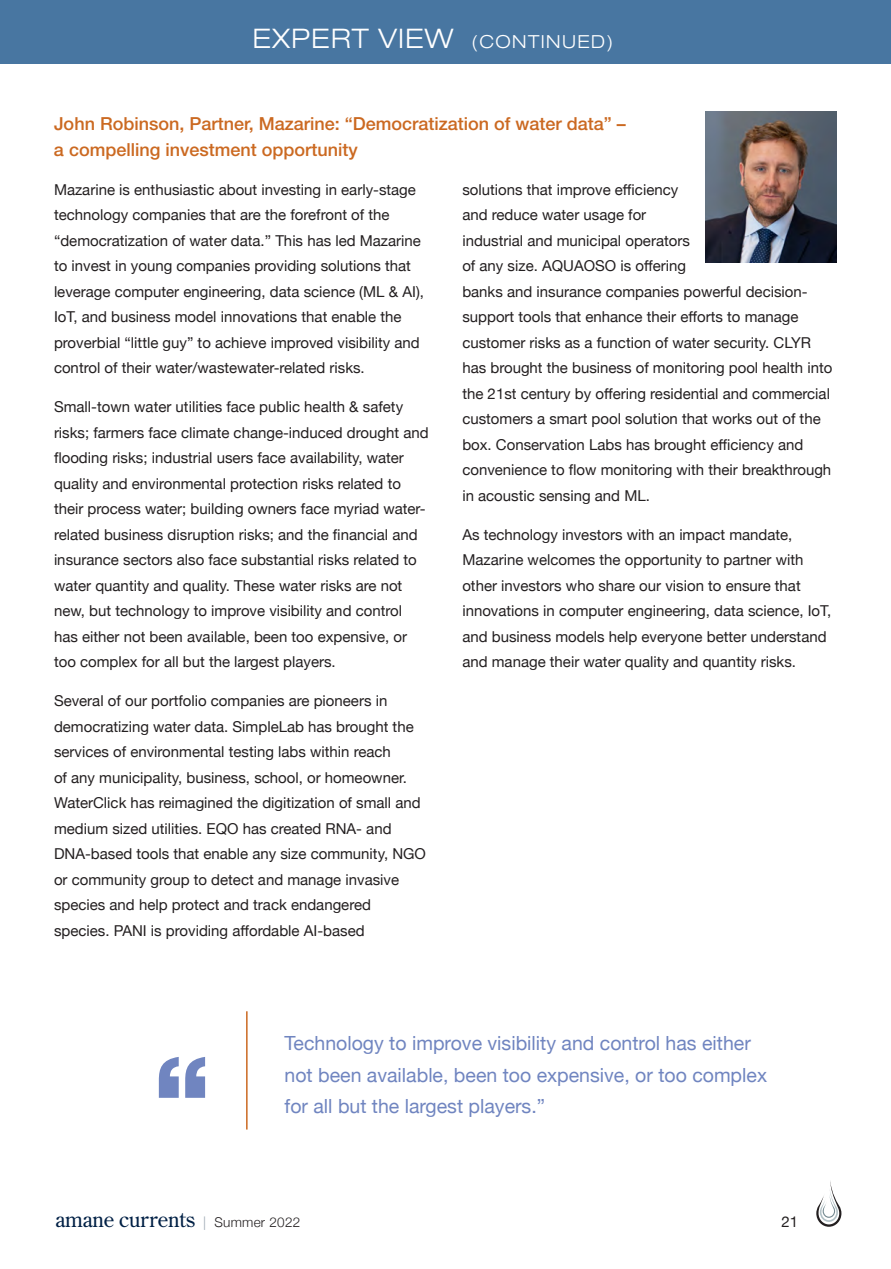
<style>
.page{position:relative;width:891px;height:1269px;background:#fff}
.page>*{position:absolute;margin:0;border:0;box-sizing:border-box;transform-origin:0 0}
.Quote_Icon{font:900 108px "Helvetica Neue";color:#7085c0}
.t1{font:21px "Century Old Style";letter-spacing:-.01em;color:#002045}
.call_outs{font:19.5px/31.5px "Helvetica Neue";color:#7085c0}
.SubSub{font:500 18px/25.5px "Helvetica Neue";color:#cb6921}
.Heads{font:300 expanded 18px "Helvetica Neue";letter-spacing:.08em;color:#fff}
.text{font:15px/25.5px "Helvetica Neue";color:#231f20}
.s1{font-size:27px}
.s2{font-family:"Helvetica Neue";font-weight:300;font-size:13.5px;color:#97a4af}
.s3{font-family:"Helvetica Neue";font-weight:300;font-size:13.5px;color:#231f20}
</style>
<div class="page">
<div style="left:0;top:0;width:891px;height:63px;background:#4876a1"></div>
<svg style="left:816px;top:1181px;width:25px;height:46px"></svg>
<img style="left:705px;top:112px;width:132px;height:151px">
<hr style="left:246px;top:1011px;width:2px;height:119px;background:#cb6921">
<p class="Heads" style="left:253px;top:31px;width:362px"><span class="s1">EXPERT VIEW</span> (CONTINUED)</p>
<p class="SubSub" style="left:54px;top:111px;width:573px">John Robinson, Partner, Mazarine: “Democratization of water data” – a compelling investment opportunity</p>
<p class="text" style="left:54px;top:177px;width:372px">Mazarine is enthusiastic about investing in early-stage technology companies that are the forefront of the “democratization of water data.” This has led Mazarine to invest in young companies providing solutions that leverage computer engineering, data science (ML &amp; AI), IoT, and business model innovations that enable the proverbial “little guy” to achieve improved visibility and control of their water/wastewater-related risks.</p>
<p class="text" style="left:54px;top:395px;width:376px">Small-town water utilities face public health &amp; safety risks; farmers face climate change-induced drought and flooding risks; industrial users face availability, water quality and environmental protection risks related to their process water; building owners face myriad water&shy;related business disruption risks; and the financial and insurance sectors also face substantial risks related to water quantity and quality. These water risks are not new, but technology to improve visibility and control has either not been available, been too expensive, or too complex for all but the largest players.</p>
<p class="text" style="left:54px;top:689px;width:374px">Several of our portfolio companies are pioneers in democratizing water data. SimpleLab has brought the services of environmental testing labs within reach<br>of any municipality, business, school, or homeowner.<br>WaterClick has reimagined the digitization of small and medium sized utilities. EQO has created RNA- and DNA-based tools that enable any size community, NGO or community group to detect and manage invasive species and help protect and track endangered species. PANI is providing affordable AI-based</p>
<p class="text" style="left:462px;top:177px;width:372px">solutions that improve efficiency<br>and reduce water usage for<br>industrial and municipal operators<br>of any size. AQUAOSO is offering<br>banks and insurance companies powerful decision&shy;support tools that enhance their efforts to manage customer risks as a function of water security. CLYR has brought the business of monitoring pool health into the 21st century by offering residential and commercial customers a smart pool solution that works out of the box. Conservation Labs has brought efficiency and convenience to flow monitoring with their breakthrough in acoustic sensing and ML.</p>
<p class="text" style="left:462px;top:522px;width:370px">As technology investors with an impact mandate, Mazarine welcomes the opportunity to partner with other investors who share our vision to ensure that innovations in computer engineering, data science, IoT, and business models help everyone better understand and manage their water quality and quantity risks.</p>
<p class="Quote_Icon" style="left:154px;top:1031px;width:58px">“</p>
<p class="call_outs" style="left:285px;top:1029px;width:484px">Technology to improve visibility and control has either not been available, been too expensive, or too complex</p>
<p class="call_outs" style="left:285px;top:1092px;width:262px">for all but the largest players.”</p>
<p class="t1" style="left:56px;top:1206px;width:246px">amane currents <span class="s2">|</span> <span class="s3">Summer 2022</span></p>
<p class="text" style="left:782px;top:1210px;width:18px">21</p>
</div>
